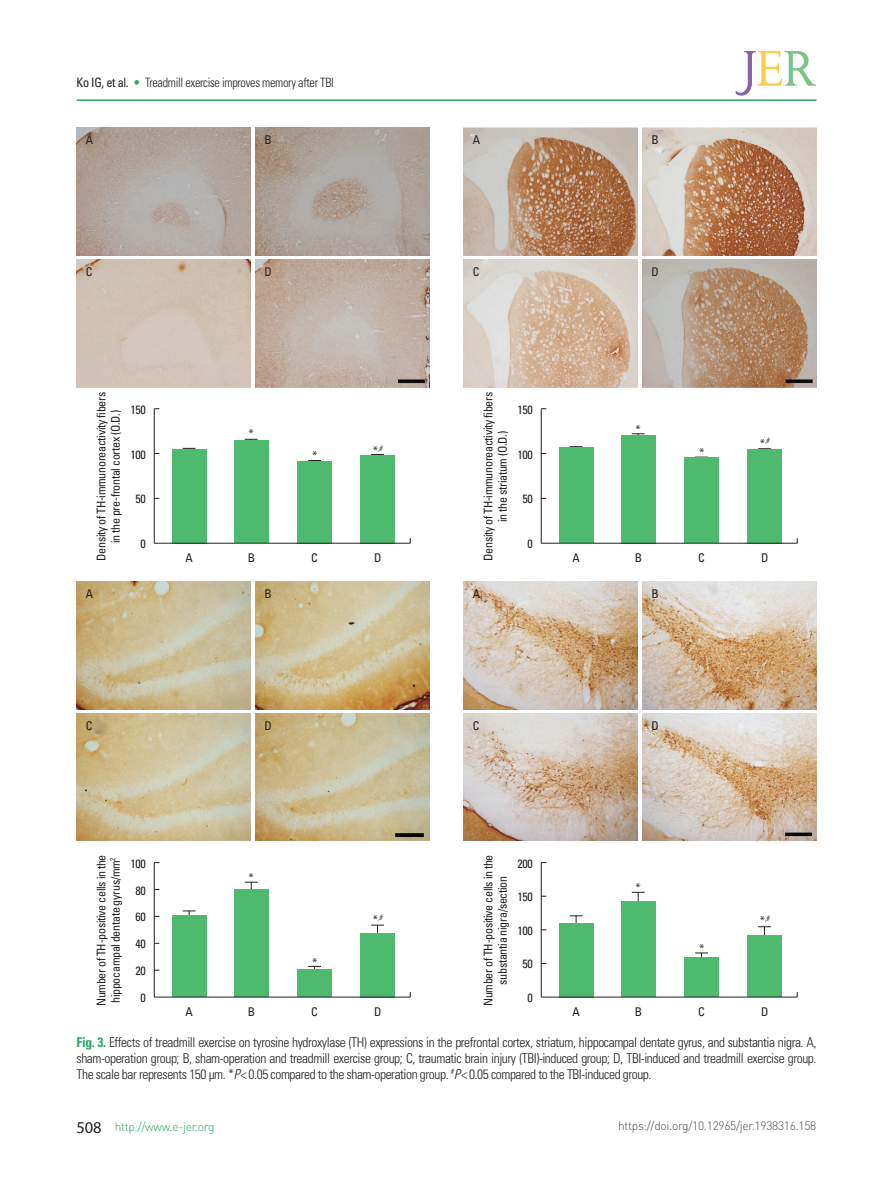
<style>
.page{position:relative;width:893px;height:1191px;background:#fff}
.page>*{position:absolute;margin:0;border:0;box-sizing:border-box;transform-origin:0 0}
.표제목_그림설명{font:300 condensed 13.5px/16.2px "Univers LT Std";letter-spacing:-.03em;color:#231f20;text-align:justify}
.t1{font:300 condensed 12.9px "Univers LT Std";letter-spacing:-.025em;color:#231f20;scale:.95 1}
.그림지문{font:condensed 12px/14.4px "Univers LT Std";letter-spacing:-.025em;color:#231f20;text-align:center}
.t2{font:300 12px "DIN Pro";letter-spacing:-.025em;color:#4b4c4d}
.t3{font:300 12px "DIN Pro";letter-spacing:-.025em;color:#30a463}
.표제목_그림설명-2{font:300 condensed 7.8px "Univers LT Std";color:#231f20}
.s1{font-weight:400}
.s2{color:#30a463}
.s3{font-size:13.5px}
.s4{font-weight:700;color:#30a463}
.s5{font-style:italic}
.s6{font-family:"Myriad Pro";font-weight:400;font-size:16.5px;color:#231f20}
</style>
<div class="page">
<hr style="left:77px;top:99px;width:739px;height:2px;background:#30a463">
<svg style="left:736px;top:51px;width:80px;height:45px"></svg>
<svg style="left:308px;top:460px;width:13px;height:1px"></svg>
<svg style="left:245px;top:439px;width:13px;height:1px"></svg>
<svg style="left:183px;top:448px;width:13px;height:1px"></svg>
<svg style="left:371px;top:454px;width:13px;height:1px"></svg>
<div style="left:298px;top:461px;width:34px;height:82px;background:#4dba6f"></div>
<div style="left:234px;top:440px;width:34px;height:103px;background:#4dba6f"></div>
<div style="left:172px;top:449px;width:34px;height:94px;background:#4dba6f"></div>
<div style="left:360px;top:455px;width:34px;height:88px;background:#4dba6f"></div>
<hr style="left:154px;top:408px;width:1px;height:135px;background:#231f20">
<hr style="left:154px;top:543px;width:256px;height:1px;background:#231f20">
<svg style="left:632px;top:433px;width:13px;height:2px"></svg>
<svg style="left:570px;top:446px;width:12px;height:1px"></svg>
<svg style="left:758px;top:448px;width:13px;height:1px"></svg>
<div style="left:684px;top:457px;width:34px;height:86px;background:#4dba6f"></div>
<div style="left:621px;top:435px;width:34px;height:108px;background:#4dba6f"></div>
<div style="left:559px;top:447px;width:34px;height:96px;background:#4dba6f"></div>
<div style="left:747px;top:449px;width:34px;height:94px;background:#4dba6f"></div>
<hr style="left:541px;top:408px;width:1px;height:135px;background:#231f20">
<hr style="left:541px;top:543px;width:256px;height:1px;background:#231f20">
<img style="left:77px;top:128px;width:174px;height:127px">
<img style="left:77px;top:259px;width:174px;height:128px">
<img style="left:255px;top:128px;width:174px;height:127px">
<img style="left:255px;top:259px;width:174px;height:128px">
<img style="left:463px;top:128px;width:175px;height:127px">
<img style="left:463px;top:259px;width:175px;height:128px">
<img style="left:642px;top:128px;width:174px;height:127px">
<img style="left:642px;top:259px;width:174px;height:128px">
<svg style="left:308px;top:966px;width:13px;height:3px"></svg>
<svg style="left:245px;top:882px;width:13px;height:8px"></svg>
<svg style="left:183px;top:910px;width:13px;height:5px"></svg>
<svg style="left:371px;top:925px;width:13px;height:8px"></svg>
<div style="left:298px;top:969px;width:34px;height:28px;background:#4dba6f"></div>
<div style="left:234px;top:890px;width:34px;height:107px;background:#4dba6f"></div>
<div style="left:172px;top:915px;width:34px;height:82px;background:#4dba6f"></div>
<div style="left:360px;top:933px;width:34px;height:64px;background:#4dba6f"></div>
<hr style="left:154px;top:862px;width:1px;height:135px;background:#231f20">
<hr style="left:154px;top:996px;width:256px;height:1px;background:#231f20">
<svg style="left:695px;top:952px;width:13px;height:5px"></svg>
<svg style="left:632px;top:892px;width:13px;height:9px"></svg>
<svg style="left:570px;top:915px;width:12px;height:8px"></svg>
<svg style="left:758px;top:926px;width:13px;height:9px"></svg>
<div style="left:684px;top:957px;width:34px;height:40px;background:#4dba6f"></div>
<div style="left:621px;top:901px;width:34px;height:96px;background:#4dba6f"></div>
<div style="left:559px;top:923px;width:34px;height:74px;background:#4dba6f"></div>
<div style="left:747px;top:935px;width:34px;height:62px;background:#4dba6f"></div>
<hr style="left:541px;top:862px;width:1px;height:135px;background:#231f20">
<hr style="left:541px;top:996px;width:256px;height:1px;background:#231f20">
<img style="left:77px;top:581px;width:174px;height:128px">
<img style="left:77px;top:713px;width:174px;height:128px">
<img style="left:255px;top:581px;width:174px;height:128px">
<img style="left:255px;top:713px;width:174px;height:128px">
<img style="left:463px;top:581px;width:175px;height:128px">
<img style="left:463px;top:713px;width:175px;height:128px">
<img style="left:642px;top:581px;width:174px;height:128px">
<img style="left:642px;top:713px;width:174px;height:128px">
<p class="t1" style="left:77px;top:74px;width:272px"><span class="s1">Ko IG, et al.</span> <span class="s2">•</span> Treadmill exercise improves memory after TBI</p>
<p class="그림지문" style="left:86px;top:132px;width:9px">A</p>
<p class="그림지문" style="left:264px;top:132px;width:9px">B</p>
<p class="그림지문" style="left:473px;top:132px;width:9px">A</p>
<p class="그림지문" style="left:651px;top:132px;width:9px">B</p>
<p class="그림지문" style="left:86px;top:264px;width:8px">C</p>
<p class="그림지문" style="left:264px;top:264px;width:9px">D</p>
<p class="그림지문" style="left:473px;top:264px;width:8px">C</p>
<p class="그림지문" style="left:651px;top:264px;width:9px">D</p>
<p class="그림지문" style="left:94px;top:561px;width:170px;rotate:-90deg">Density of TH-immunoreactivity fibers in the pre-frontal cortex (O.D.)</p>
<p class="그림지문" style="left:130px;top:402px;width:17px">150</p>
<p class="그림지문" style="left:130px;top:447px;width:17px">100</p>
<p class="그림지문" style="left:135px;top:491px;width:12px">50</p>
<p class="그림지문" style="left:140px;top:536px;width:7px">0</p>
<p class="표제목_그림설명" style="left:248px;top:426px;width:7px">*</p>
<p class="표제목_그림설명" style="left:312px;top:448px;width:7px">*</p>
<p class="표제목_그림설명-2" style="left:372px;top:443px;width:12px"><span class="s3">*</span>,#</p>
<p class="그림지문" style="left:186px;top:550px;width:9px">A</p>
<p class="그림지문" style="left:248px;top:550px;width:9px">B</p>
<p class="그림지문" style="left:311px;top:550px;width:8px">C</p>
<p class="그림지문" style="left:374px;top:550px;width:9px">D</p>
<p class="그림지문" style="left:481px;top:561px;width:170px;rotate:-90deg">Density of TH-immunoreactivity fibers in the striatum (O.D.)</p>
<p class="그림지문" style="left:517px;top:402px;width:17px">150</p>
<p class="그림지문" style="left:517px;top:447px;width:17px">100</p>
<p class="그림지문" style="left:522px;top:491px;width:12px">50</p>
<p class="그림지문" style="left:527px;top:536px;width:7px">0</p>
<p class="표제목_그림설명" style="left:635px;top:422px;width:7px">*</p>
<p class="표제목_그림설명" style="left:699px;top:445px;width:7px">*</p>
<p class="표제목_그림설명-2" style="left:759px;top:436px;width:12px"><span class="s3">*</span>,#</p>
<p class="그림지문" style="left:573px;top:550px;width:9px">A</p>
<p class="그림지문" style="left:635px;top:550px;width:9px">B</p>
<p class="그림지문" style="left:698px;top:550px;width:8px">C</p>
<p class="그림지문" style="left:761px;top:550px;width:9px">D</p>
<p class="그림지문" style="left:86px;top:586px;width:9px">A</p>
<p class="그림지문" style="left:264px;top:586px;width:9px">B</p>
<p class="그림지문" style="left:473px;top:586px;width:9px">A</p>
<p class="그림지문" style="left:651px;top:586px;width:9px">B</p>
<p class="그림지문" style="left:86px;top:718px;width:8px">C</p>
<p class="그림지문" style="left:264px;top:718px;width:9px">D</p>
<p class="그림지문" style="left:473px;top:718px;width:8px">C</p>
<p class="그림지문" style="left:651px;top:718px;width:9px">D</p>
<p class="그림지문" style="left:94px;top:1006px;width:153px;text-align:left;rotate:-90deg">Number of TH-positive cells in the hippocampal dentate gyrus/mm<sup>2</sup></p>
<p class="그림지문" style="left:517px;top:856px;width:17px">200</p>
<p class="그림지문" style="left:481px;top:1006px;width:153px;rotate:-90deg">Number of TH-positive cells in the substantia nigra/section</p>
<p class="그림지문" style="left:130px;top:856px;width:17px">100</p>
<p class="그림지문" style="left:135px;top:883px;width:12px">80</p>
<p class="그림지문" style="left:135px;top:909px;width:12px">60</p>
<p class="그림지문" style="left:135px;top:936px;width:12px">40</p>
<p class="그림지문" style="left:135px;top:963px;width:12px">20</p>
<p class="그림지문" style="left:140px;top:990px;width:7px">0</p>
<p class="표제목_그림설명" style="left:248px;top:870px;width:7px">*</p>
<p class="그림지문" style="left:517px;top:889px;width:17px">150</p>
<p class="그림지문" style="left:517px;top:923px;width:17px">100</p>
<p class="그림지문" style="left:522px;top:956px;width:12px">50</p>
<p class="그림지문" style="left:527px;top:990px;width:7px">0</p>
<p class="표제목_그림설명-2" style="left:372px;top:912px;width:12px"><span class="s3">*</span>,#</p>
<p class="표제목_그림설명" style="left:312px;top:955px;width:7px">*</p>
<p class="그림지문" style="left:186px;top:1004px;width:9px">A</p>
<p class="그림지문" style="left:248px;top:1004px;width:9px">B</p>
<p class="그림지문" style="left:311px;top:1004px;width:8px">C</p>
<p class="그림지문" style="left:374px;top:1004px;width:9px">D</p>
<p class="표제목_그림설명" style="left:635px;top:880px;width:7px">*</p>
<p class="표제목_그림설명" style="left:699px;top:940px;width:7px">*</p>
<p class="표제목_그림설명-2" style="left:759px;top:913px;width:12px"><span class="s3">*</span>,#</p>
<p class="그림지문" style="left:573px;top:1004px;width:9px">A</p>
<p class="그림지문" style="left:635px;top:1004px;width:9px">B</p>
<p class="그림지문" style="left:698px;top:1004px;width:8px">C</p>
<p class="그림지문" style="left:761px;top:1004px;width:9px">D</p>
<p class="표제목_그림설명" style="left:77px;top:1033px;width:741px"><span class="s4">Fig. 3.</span> Effects of treadmill exercise on tyrosine hydroxylase (TH) expressions in the prefrontal cortex, striatum, hippocampal dentate gyrus, and substantia nigra. A, sham-operation group; B, sham-operation and treadmill exercise group; C, traumatic brain injury (TBI)-induced group; D, TBI-induced and treadmill exercise group.<br>The scale bar represents 150 μm. *<span class="s5">P</span>&lt; 0.05 compared to the sham-operation group. <sup>#</sup><span class="s5">P</span>&lt; 0.05 compared to the TBI-induced group.</p>
<p class="t3" style="left:77px;top:1118px;width:140px"><span class="s6">508</span> http://www.e-jer.org</p>
<p class="t2" style="left:618px;top:1118px;width:200px">https://doi.org/10.12965/jer.1938316.158</p>
</div>
